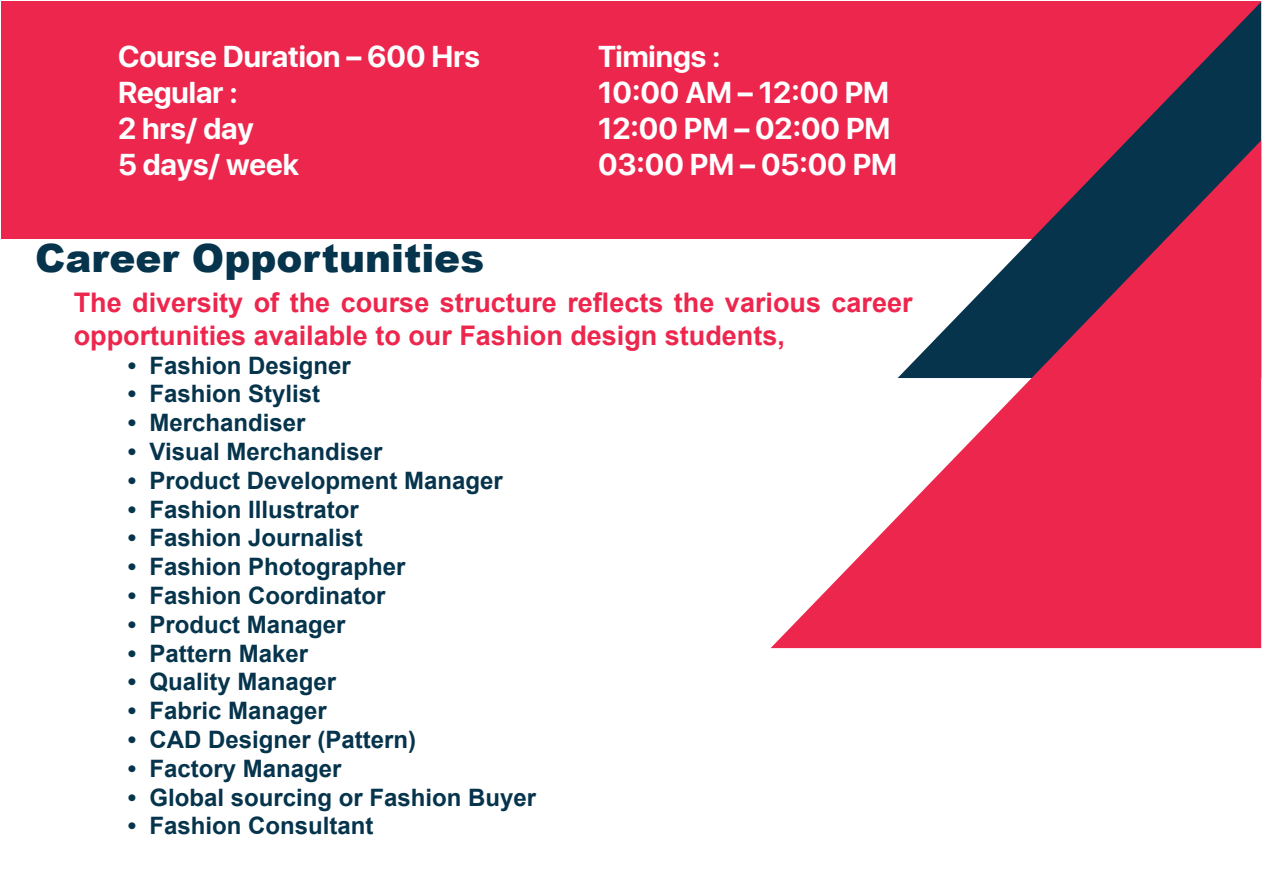
<style>
.page{position:relative;width:1263px;height:893px;background:#fff}
.page>*{position:absolute;margin:0;border:0;box-sizing:border-box;transform-origin:0 0}
.t1{font:900 39px "Arial";color:#05344c}
.t2{font:700 30px "SF Pro Display";color:#fff}
.t3{font:700 27px/32.4px "Arial";color:#ed264d}
.t4{font:700 24px "Arial";color:#05344c}
</style>
<div class="page">
<div style="left:2px;top:2px;width:1259px;height:237px;background:#ed264d"></div>
<svg style="left:1127px;top:2px;width:134px;height:138px"></svg>
<svg style="left:771px;top:140px;width:490px;height:508px;fill:#ed264d"></svg>
<p class="t2" style="left:118px;top:35px;width:363px">Course Duration – 600 Hrs</p>
<p class="t2" style="left:118px;top:71px;width:121px">Regular :</p>
<p class="t2" style="left:118px;top:107px;width:137px">2 hrs/ day</p>
<p class="t2" style="left:118px;top:143px;width:182px">5 days/ week</p>
<p class="t2" style="left:598px;top:35px;width:124px">Timings :</p>
<p class="t2" style="left:598px;top:71px;width:292px">10:00 AM – 12:00 PM</p>
<p class="t2" style="left:598px;top:107px;width:294px">12:00 PM – 02:00 PM</p>
<p class="t2" style="left:598px;top:143px;width:300px">03:00 PM – 05:00 PM</p>
<p class="t1" style="left:35px;top:230px;width:450px">Career Opportunities</p>
<p class="t3" style="left:74px;top:287px;width:840px">The diversity of the course structure reflects the various career opportunities available to our Fashion design students,</p>
<p class="t4" style="left:128px;top:348px;width:225px">• Fashion Designer</p>
<p class="t4" style="left:128px;top:377px;width:194px">• Fashion Stylist</p>
<p class="t4" style="left:128px;top:406px;width:179px">• Merchandiser</p>
<p class="t4" style="left:128px;top:435px;width:256px">• Visual Merchandiser</p>
<p class="t4" style="left:128px;top:463px;width:377px">• Product Development Manager</p>
<p class="t4" style="left:128px;top:492px;width:233px">• Fashion Illustrator</p>
<p class="t4" style="left:128px;top:521px;width:237px">• Fashion Journalist</p>
<p class="t4" style="left:128px;top:550px;width:279px">• Fashion Photographer</p>
<p class="t4" style="left:128px;top:579px;width:259px">• Fashion Coordinator</p>
<p class="t4" style="left:128px;top:607px;width:219px">• Product Manager</p>
<p class="t4" style="left:128px;top:636px;width:182px">• Pattern Maker</p>
<p class="t4" style="left:128px;top:665px;width:210px">• Quality Manager</p>
<p class="t4" style="left:128px;top:694px;width:201px">• Fabric Manager</p>
<p class="t4" style="left:128px;top:723px;width:290px">• CAD Designer (Pattern)</p>
<p class="t4" style="left:128px;top:751px;width:215px">• Factory Manager</p>
<p class="t4" style="left:128px;top:780px;width:410px">• Global sourcing or Fashion Buyer</p>
<p class="t4" style="left:128px;top:809px;width:247px">• Fashion Consultant</p>
</div>
